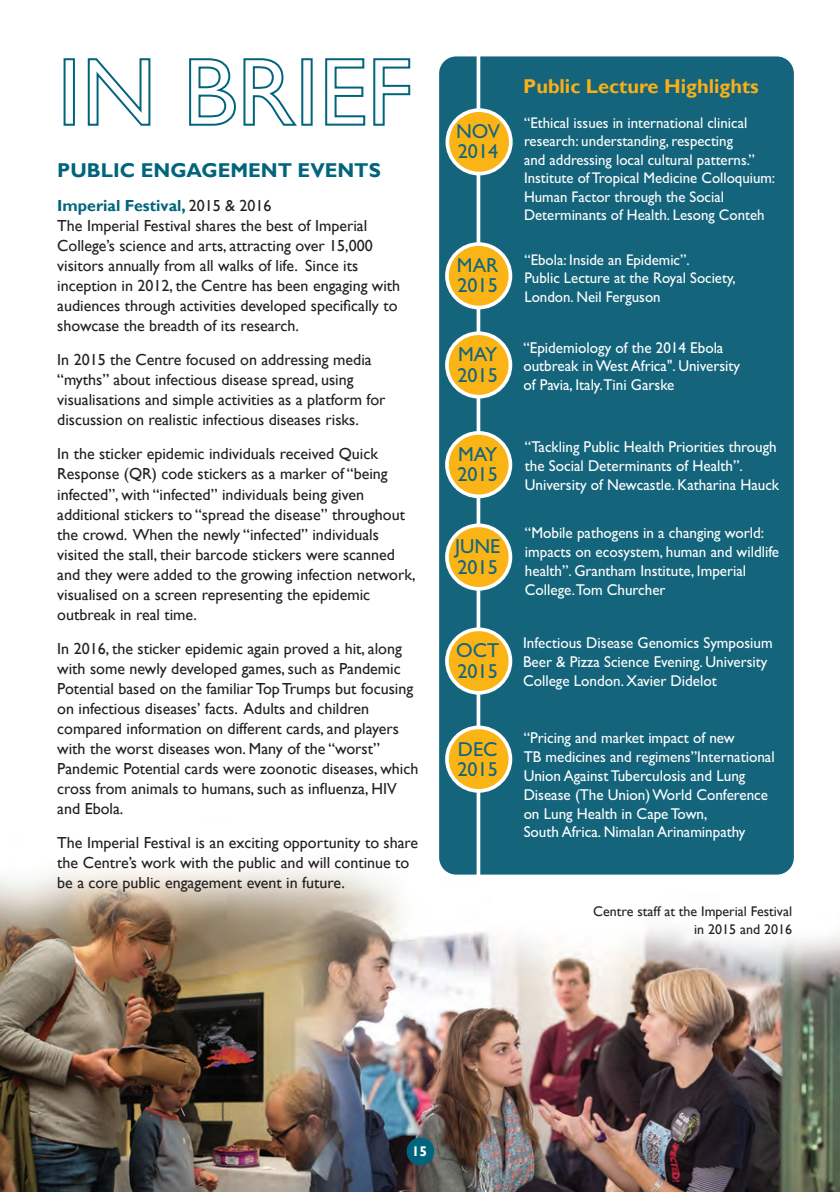
<style>
.page{position:relative;width:840px;height:1192px;background:#fff}
.page>*{position:absolute;margin:0;border:0;box-sizing:border-box;transform-origin:0 0}
.t1{font:20.2px/20.2px "Gill Sans";color:#14657c}
.t2{font:700 20px "Gill Sans";color:#faaf18}
.t3{font:700 20px "Gill Sans";color:#00657c}
.t4{font:16px/20px "Gill Sans";color:#231f20}
.t5{font:700 16px "Gill Sans";color:#00657c}
.t6{font:15.8px/18.8px "Gill Sans";color:#fff;scale:.96 1}
.t7{font:15.4px/18.6px "Gill Sans";color:#fff;scale:.96 1}
.t8{font:14px/18px "Gill Sans";color:#231f20;text-align:right}
.body{font:700 14px "Gill Sans";color:#fff}
.s1{font-weight:400;color:#231f20}
</style>
<div class="page">
<img style="left:0;top:58px;width:840px;height:1134px">
<div style="left:64px;top:58px;width:11px;height:68px;border:2px solid #00657c"></div>
<svg style="left:87px;top:58px;width:64px;height:69px"></svg>
<svg style="left:188px;top:58px;width:111px;height:69px"></svg>
<div style="left:301px;top:58px;width:12px;height:68px;border:2px solid #00657c"></div>
<svg style="left:324px;top:58px;width:42px;height:69px"></svg>
<svg style="left:372px;top:58px;width:39px;height:69px"></svg>
<div style="left:439px;top:56px;width:355px;height:818px;background:#14657c;border-radius:17px"></div>
<hr style="left:477px;top:46px;width:3px;height:855px;background:#fff">
<div style="left:447px;top:110px;width:64px;height:64px;background:#fbb416;border-radius:50%"></div>
<div style="left:445px;top:108px;width:68px;height:67px;border:4px solid #fff;border-radius:50%"></div>
<div style="left:447px;top:244px;width:63px;height:63px;background:#fbb416;border-radius:50%"></div>
<div style="left:445px;top:242px;width:67px;height:67px;border:4px solid #fff;border-radius:50%"></div>
<div style="left:447px;top:333px;width:63px;height:64px;background:#fbb416;border-radius:50%"></div>
<div style="left:445px;top:331px;width:67px;height:67px;border:4px solid #fff;border-radius:50%"></div>
<div style="left:447px;top:433px;width:63px;height:63px;background:#fbb416;border-radius:50%"></div>
<div style="left:445px;top:431px;width:67px;height:67px;border:4px solid #fff;border-radius:50%"></div>
<div style="left:447px;top:525px;width:63px;height:64px;background:#fbb416;border-radius:50%"></div>
<div style="left:445px;top:523px;width:67px;height:67px;border:4px solid #fff;border-radius:50%"></div>
<div style="left:447px;top:629px;width:63px;height:64px;background:#fbb416;border-radius:50%"></div>
<div style="left:445px;top:627px;width:67px;height:67px;border:4px solid #fff;border-radius:50%"></div>
<div style="left:447px;top:727px;width:63px;height:64px;background:#fbb416;border-radius:50%"></div>
<div style="left:445px;top:725px;width:67px;height:67px;border:4px solid #fff;border-radius:50%"></div>
<div style="left:406px;top:1137px;width:28px;height:28px;background:#00657c;border-radius:50%"></div>
<p class="t3" style="left:57px;top:159px;width:325px">PUBLIC ENGAGEMENT EVENTS</p>
<p class="t5" style="left:57px;top:196px;width:216px">Imperial Festival, <span class="s1">2015 &amp; 2016</span></p>
<p class="t4" style="left:57px;top:216px;width:344px">The Imperial Festival shares the best of Imperial College’s science and arts, attracting over 15,000 visitors annually from all walks of life. Since its inception in 2012, the Centre has been engaging with audiences through activities developed specifically to showcase the breadth of its research.</p>
<p class="t4" style="left:57px;top:350px;width:330px">In 2015 the Centre focused on addressing media “myths” about infectious disease spread, using visualisations and simple activities as a platform for discussion on realistic infectious diseases risks.</p>
<p class="t4" style="left:57px;top:444px;width:360px">In the sticker epidemic individuals received Quick Response (QR) code stickers as a marker of “being infected”, with “infected” individuals being given additional stickers to “spread the disease” throughout the crowd. When the newly “infected” individuals visited the stall, their barcode stickers were scanned and they were added to the growing infection network, visualised on a screen representing the epidemic outbreak in real time.</p>
<p class="t4" style="left:57px;top:638px;width:363px">In 2016, the sticker epidemic again proved a hit, along with some newly developed games, such as Pandemic Potential based on the familiar Top Trumps but focusing on infectious diseases’ facts. Adults and children compared information on different cards, and players with the worst diseases won. Many of the “worst” Pandemic Potential cards were zoonotic diseases, which cross from animals to humans, such as influenza, HIV and Ebola.</p>
<p class="t4" style="left:57px;top:832px;width:362px">The Imperial Festival is an exciting opportunity to share the Centre’s work with the public and will continue to be a core public engagement event in future.</p>
<p class="t1" style="left:456px;top:122px;width:45px">NOV<br>2014</p>
<p class="t1" style="left:457px;top:256px;width:43px">MAR<br>2015</p>
<p class="t1" style="left:457px;top:345px;width:42px">MAY<br>2015</p>
<p class="t1" style="left:457px;top:444px;width:42px">MAY<br>2015</p>
<p class="t1" style="left:455px;top:537px;width:47px">JUNE<br>2015</p>
<p class="t1" style="left:456px;top:641px;width:45px">OCT<br>2015</p>
<p class="t1" style="left:457px;top:739px;width:42px">DEC<br>2015</p>
<p class="t2" style="left:523px;top:74px;width:237px">Public Lecture Highlights</p>
<p class="t7" style="left:524px;top:113px;width:263px">“Ethical issues in international clinical research: understanding, respecting<br>and addressing local cultural patterns.” Institute of Tropical Medicine Colloquium:<br>Human Factor through the Social Determinants of Health. Lesong Conteh</p>
<p class="t7" style="left:524px;top:250px;width:221px">“Ebola: Inside an Epidemic”.<br>Public Lecture at the Royal Society,<br>London. Neil Ferguson</p>
<p class="t6" style="left:523px;top:338px;width:227px">“Epidemiology of the 2014 Ebola outbreak in West Africa". University of Pavia, Italy.Tini Garske</p>
<p class="t6" style="left:525px;top:438px;width:266px">“Tackling Public Health Priorities through the Social Determinants of Health”.<br>University of Newcastle. Katharina Hauck</p>
<p class="t6" style="left:525px;top:524px;width:266px">“Mobile pathogens in a changing world: impacts on ecosystem, human and wildlife health”. Grantham Institute, Imperial College.Tom Churcher</p>
<p class="t6" style="left:523px;top:633px;width:261px">Infectious Disease Genomics Symposium<br>Beer &amp; Pizza Science Evening. University<br>College London. Xavier Didelot</p>
<p class="t6" style="left:524px;top:728px;width:263px">“Pricing and market impact of new<br>TB medicines and regimens”International Union Against Tuberculosis and Lung Disease (The Union) World Conference on Lung Health in Cape Town,<br>South Africa. Nimalan Arinaminpathy</p>
<p class="t8" style="left:593px;top:902px;width:200px">Centre staff at the Imperial Festival in 2015 and 2016</p>
<p class="body" style="left:412px;top:1142px;width:17px">15</p>
</div>
